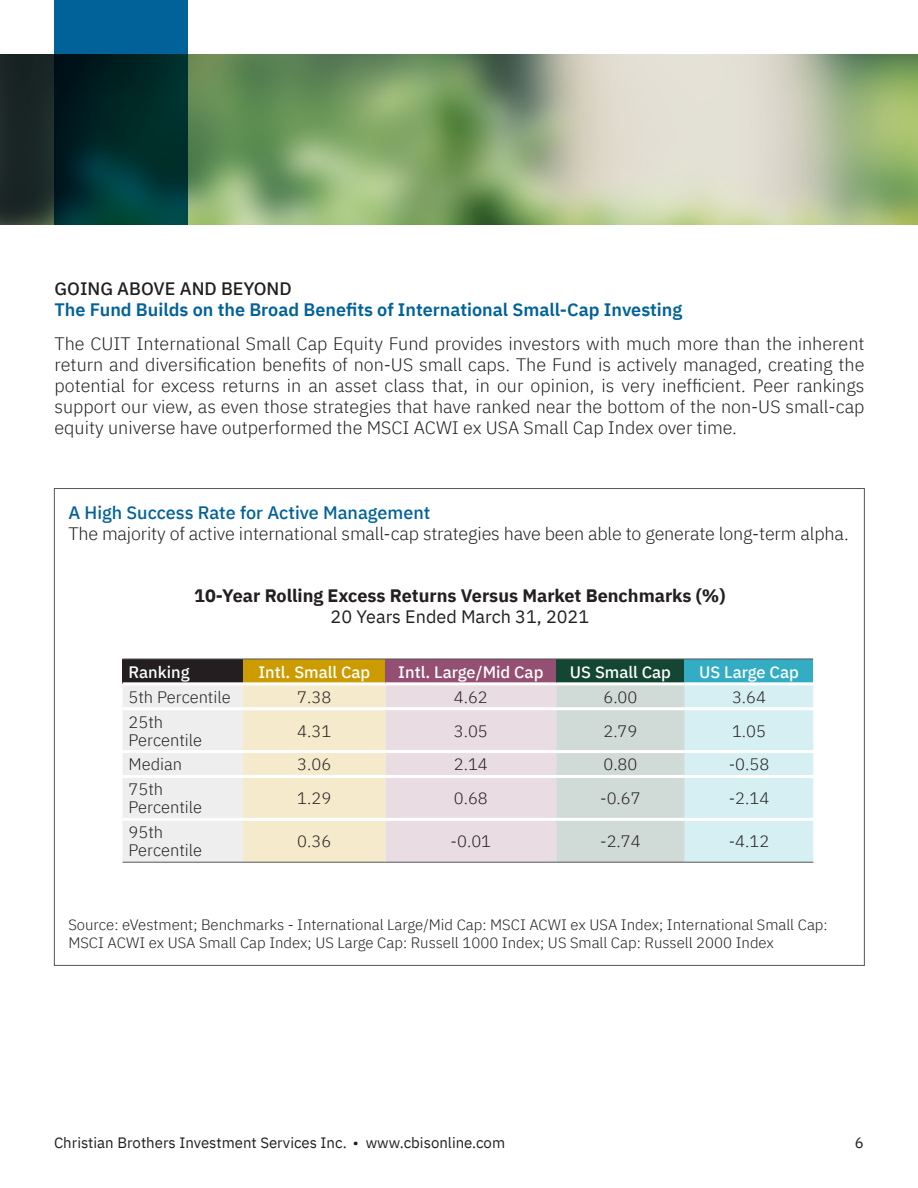
<style>
.page{position:relative;width:918px;height:1188px;background:#fff}
.page>*{position:absolute;margin:0;border:0;box-sizing:border-box;transform-origin:0 0}
.t1{font:300 18px/21px "IBM Plex Sans";letter-spacing:-.01em;color:#231f20;text-align:justify}
.t2{font:600 18px "IBM Plex Sans";color:#006298}
.t3{font:700 18px "IBM Plex Sans";color:#231f20}
.t4{font:500 18px "IBM Plex Sans";color:#006298}
.t5{font:18px "IBM Plex Sans";color:#231f20}
.t6{font:500 18px "IBM Plex Sans";color:#231f20}
.t7{font:300 16.5px/18px "IBM Plex Sans";color:#231f20}
.t8{font:500 16.5px "IBM Plex Sans";color:#fff}
.t9{font:300 15px/18px "IBM Plex Sans";color:#231f20}
.t10{font:15px "IBM Plex Sans";color:#231f20}
</style>
<div class="page">
<div style="left:123px;top:659px;width:120px;height:25px;background:#231f20"></div>
<div style="left:243px;top:659px;width:143px;height:25px;background:#cc9b00"></div>
<div style="left:386px;top:659px;width:170px;height:25px;background:#944f73"></div>
<div style="left:556px;top:659px;width:129px;height:25px;background:#144733"></div>
<div style="left:685px;top:659px;width:128px;height:25px;background:#33adc4"></div>
<svg style="left:123px;top:685px;width:690px;height:177px;background:#e4e5e0"></svg>
<hr style="left:123px;top:659px;width:120px;height:1px;background:#55565a">
<hr style="left:243px;top:659px;width:143px;height:1px;background:#55565a">
<hr style="left:386px;top:659px;width:170px;height:1px;background:#55565a">
<hr style="left:556px;top:659px;width:129px;height:1px;background:#55565a">
<hr style="left:685px;top:659px;width:128px;height:1px;background:#55565a">
<hr style="left:123px;top:682px;width:120px;height:3px;background:#fff">
<hr style="left:243px;top:682px;width:143px;height:3px;background:#fff">
<hr style="left:386px;top:682px;width:170px;height:3px;background:#fff">
<hr style="left:556px;top:682px;width:129px;height:3px;background:#fff">
<hr style="left:685px;top:682px;width:128px;height:3px;background:#fff">
<hr style="left:123px;top:707px;width:120px;height:3px;background:#fff">
<hr style="left:243px;top:707px;width:143px;height:3px;background:#fff">
<hr style="left:386px;top:707px;width:170px;height:3px;background:#fff">
<hr style="left:556px;top:707px;width:129px;height:3px;background:#fff">
<hr style="left:685px;top:707px;width:128px;height:3px;background:#fff">
<hr style="left:123px;top:750px;width:120px;height:3px;background:#fff">
<hr style="left:243px;top:750px;width:143px;height:3px;background:#fff">
<hr style="left:386px;top:750px;width:170px;height:3px;background:#fff">
<hr style="left:556px;top:750px;width:129px;height:3px;background:#fff">
<hr style="left:685px;top:750px;width:128px;height:3px;background:#fff">
<hr style="left:123px;top:775px;width:120px;height:3px;background:#fff">
<hr style="left:243px;top:775px;width:143px;height:3px;background:#fff">
<hr style="left:386px;top:775px;width:170px;height:3px;background:#fff">
<hr style="left:556px;top:775px;width:129px;height:3px;background:#fff">
<hr style="left:685px;top:775px;width:128px;height:3px;background:#fff">
<hr style="left:123px;top:818px;width:120px;height:3px;background:#fff">
<hr style="left:243px;top:818px;width:143px;height:3px;background:#fff">
<hr style="left:386px;top:818px;width:170px;height:3px;background:#fff">
<hr style="left:556px;top:818px;width:129px;height:3px;background:#fff">
<hr style="left:685px;top:818px;width:128px;height:3px;background:#fff">
<hr style="left:123px;top:862px;width:120px;height:1px;background:#55565a">
<hr style="left:243px;top:862px;width:143px;height:1px;background:#55565a">
<hr style="left:386px;top:862px;width:170px;height:1px;background:#55565a">
<hr style="left:556px;top:862px;width:129px;height:1px;background:#55565a">
<hr style="left:685px;top:862px;width:128px;height:1px;background:#55565a">
<img style="left:0;top:54px;width:918px;height:171px">
<svg style="left:54px;top:0;width:134px;height:225px;background:#003946"></svg>
<p class="t6" style="left:55px;top:281px;width:239px">GOING ABOVE AND BEYOND</p>
<p class="t2" style="left:55px;top:295px;width:629px">The Fund Builds on the Broad Benefits of International Small-Cap Investing</p>
<p class="t1" style="left:55px;top:332px;width:812px">The CUIT International Small Cap Equity Fund provides investors with much more than the inherent return and diversification benefits of non-US small caps. The Fund is actively managed, creating the potential for excess returns in an asset class that, in our opinion, is very inefficient. Peer rankings support our view, as even those strategies that have ranked near the bottom of the non-US small-cap equity universe have outperformed the MSCI ACWI ex USA Small Cap Index over time.</p>
<p class="t4" style="left:68px;top:505px;width:364px">A High Success Rate for Active Management</p>
<p class="t1" style="left:68px;top:521px;width:782px">The majority of active international small-cap strategies have been able to generate long-term alpha.</p>
<p class="t3" style="left:194px;top:588px;width:533px">10-Year Rolling Excess Returns Versus Market Benchmarks (%)</p>
<p class="t5" style="left:331px;top:609px;width:260px">20 Years Ended March 31, 2021</p>
<p class="t8" style="left:129px;top:665px;width:63px">Ranking</p>
<p class="t8" style="left:258px;top:665px;width:113px">Intl. Small Cap</p>
<p class="t8" style="left:398px;top:665px;width:147px">Intl. Large/Mid Cap</p>
<p class="t8" style="left:570px;top:665px;width:103px">US Small Cap</p>
<p class="t8" style="left:699px;top:665px;width:101px">US Large Cap</p>
<p class="t7" style="left:129px;top:686px;width:104px">5th Percentile</p>
<p class="t7" style="left:297px;top:686px;width:35px">7.38</p>
<p class="t7" style="left:454px;top:686px;width:35px">4.62</p>
<p class="t7" style="left:603px;top:686px;width:35px">6.00</p>
<p class="t7" style="left:732px;top:686px;width:35px">3.64</p>
<p class="t7" style="left:129px;top:711px;width:75px">25th<br>Percentile</p>
<p class="t7" style="left:297px;top:720px;width:35px">4.31</p>
<p class="t7" style="left:454px;top:720px;width:35px">3.05</p>
<p class="t7" style="left:603px;top:720px;width:35px">2.79</p>
<p class="t7" style="left:732px;top:720px;width:35px">1.05</p>
<p class="t7" style="left:129px;top:754px;width:55px">Median</p>
<p class="t7" style="left:297px;top:754px;width:35px">3.06</p>
<p class="t7" style="left:454px;top:754px;width:35px">2.14</p>
<p class="t7" style="left:603px;top:754px;width:35px">0.80</p>
<p class="t7" style="left:729px;top:754px;width:42px">-0.58</p>
<p class="t7" style="left:129px;top:779px;width:75px">75th<br>Percentile</p>
<p class="t7" style="left:297px;top:788px;width:35px">1.29</p>
<p class="t7" style="left:454px;top:788px;width:35px">0.68</p>
<p class="t7" style="left:600px;top:788px;width:42px">-0.67</p>
<p class="t7" style="left:729px;top:788px;width:42px">-2.14</p>
<p class="t7" style="left:129px;top:822px;width:75px">95th<br>Percentile</p>
<p class="t7" style="left:297px;top:831px;width:35px">0.36</p>
<p class="t7" style="left:451px;top:831px;width:42px">-0.01</p>
<p class="t7" style="left:600px;top:831px;width:42px">-2.74</p>
<p class="t7" style="left:729px;top:831px;width:42px">-4.12</p>
<p class="t9" style="left:68px;top:914px;width:761px">Source: eVestment; Benchmarks - International Large/Mid Cap: MSCI ACWI ex USA Index; International Small Cap:<br>MSCI ACWI ex USA Small Cap Index; US Large Cap: Russell 1000 Index; US Small Cap: Russell 2000 Index</p>
<p class="t10" style="left:54px;top:1136px;width:453px">Christian Brothers Investment Services Inc. • www.cbisonline.com</p>
<p class="t10" style="left:855px;top:1136px;width:10px">6</p>
</div>
